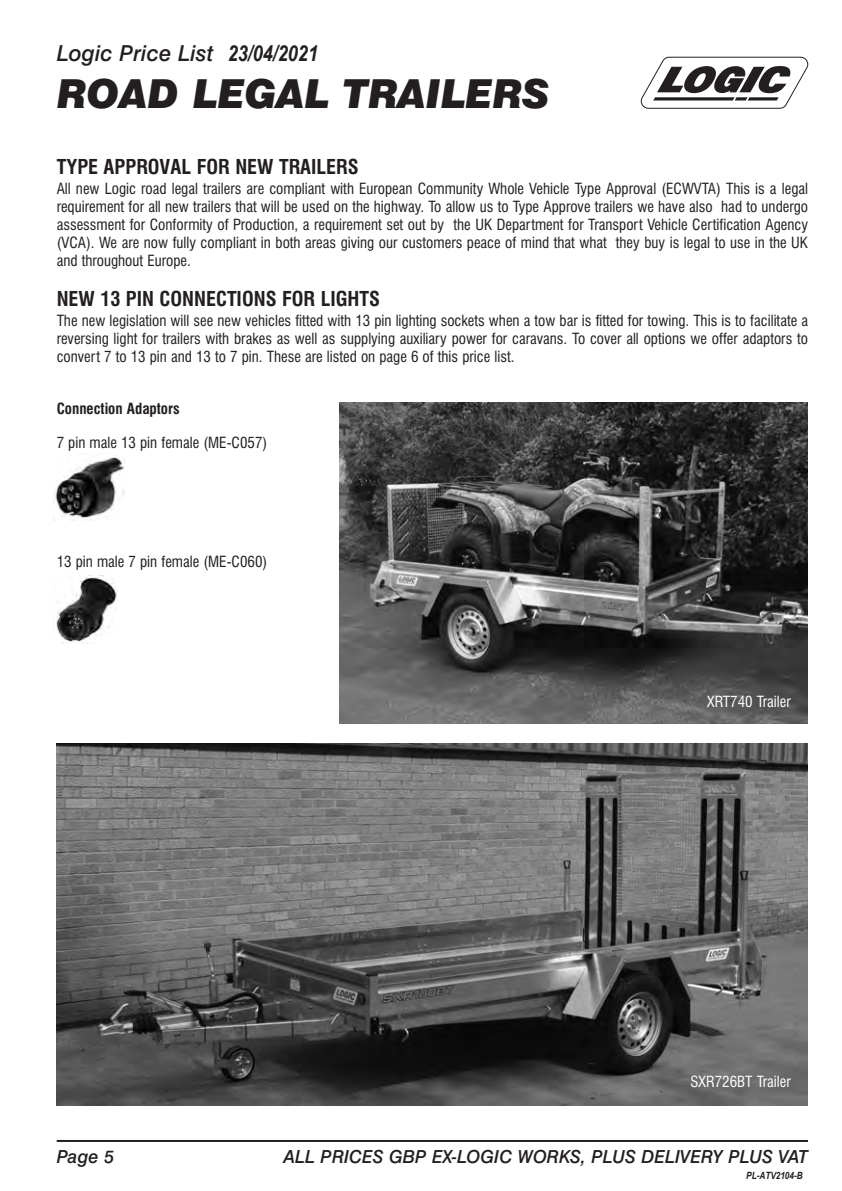
<style>
.page{position:relative;width:842px;height:1191px;background:#fff}
.page>*{position:absolute;margin:0;border:0;box-sizing:border-box;transform-origin:0 0}
.t1{font:italic 900 40px "Swiss 721 BT";color:#231f20}
.t2{font:italic 500 22px "Swiss 721 BT";color:#231f20}
.t3{font:700 condensed 20px "Swiss 721 BT";color:#231f20}
.t4{font:italic 500 18px "Swiss 721 BT";color:#231f20}
.t5{font:condensed 15px/18px "Swiss 721 BT";color:#231f20;text-align:justify}
.t6{font:condensed 15px "Swiss 721 BT";color:#fff}
.t7{font:700 condensed 15px "Swiss 721 BT";color:#231f20}
.t8{font:italic 700 10px "Arial Narrow";color:#231f20}
.s1{font-family:"Arial Narrow";font-weight:700}
</style>
<div class="page">
<svg style="left:641px;top:57px;width:167px;height:52px"></svg>
<hr style="left:57px;top:1140px;width:751px;height:2px;background:#231f20">
<img style="left:340px;top:403px;width:468px;height:320px">
<img style="left:57px;top:743px;width:751px;height:363px">
<img style="left:53px;top:457px;width:72px;height:64px">
<img style="left:53px;top:577px;width:65px;height:66px">
<h2 class="t2" style="left:57px;top:45px;width:263px">Logic Price List <span class="s1">23/04/2021</span></h2>
<h1 class="t1" style="left:57px;top:79px;width:495px">ROAD LEGAL TRAILERS</h1>
<h3 class="t3" style="left:57px;top:159px;width:303px">TYPE APPROVAL FOR NEW TRAILERS</h3>
<p class="t5" style="left:57px;top:181px;width:753px">All new Logic road legal trailers are compliant with European Community Whole Vehicle Type Approval (ECWVTA) This is a legal requirement for all new trailers that will be used on the highway. To allow us to Type Approve trailers we have also had to undergo assessment for Conformity of Production, a requirement set out by the UK Department for Transport Vehicle Certification Agency (VCA). We are now fully compliant in both areas giving our customers peace of mind that what they buy is legal to use in the UK and throughout Europe.</p>
<h3 class="t3" style="left:57px;top:291px;width:325px">NEW 13 PIN CONNECTIONS FOR LIGHTS</h3>
<p class="t5" style="left:57px;top:313px;width:753px">The new legislation will see new vehicles fitted with 13 pin lighting sockets when a tow bar is fitted for towing. This is to facilitate a reversing light for trailers with brakes as well as supplying auxiliary power for caravans. To cover all options we offer adaptors to convert 7 to 13 pin and 13 to 7 pin. These are listed on page 6 of this price list.</p>
<p class="t7" style="left:57px;top:403px;width:125px">Connection Adaptors</p>
<p class="t5" style="left:57px;top:435px;width:212px">7 pin male 13 pin female (ME-C057)</p>
<p class="t5" style="left:57px;top:554px;width:212px">13 pin male 7 pin female (ME-C060)</p>
<p class="t6" style="left:707px;top:695px;width:85px">XRT740 Trailer</p>
<p class="t6" style="left:690px;top:1075px;width:102px">SXR726BT Trailer</p>
<p class="t4" style="left:57px;top:1150px;width:59px">Page 5</p>
<p class="t4" style="left:284px;top:1150px;width:525px">ALL PRICES GBP EX-LOGIC WORKS, PLUS DELIVERY PLUS VAT</p>
<p class="t8" style="left:746px;top:1167px;width:58px">PL-ATV2104-B</p>
</div>
